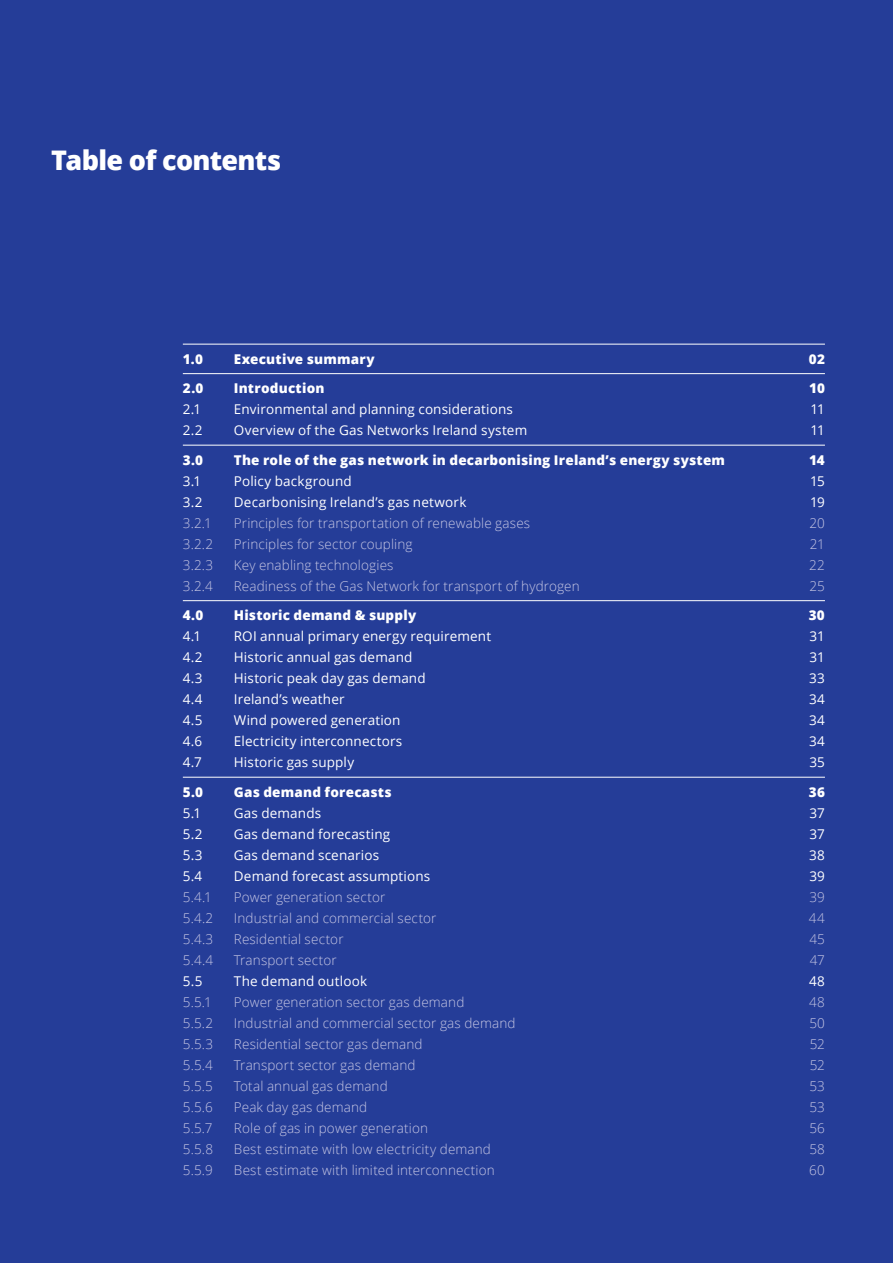
<style>
.page{position:relative;width:893px;height:1263px;background:#253d98}
.page>*{position:absolute;margin:0;border:0;box-sizing:border-box;transform-origin:0 0}
.t1{font:800 27px "Open Sans";letter-spacing:-.025em;color:#fff}
.t2{font:300 13.5px "Open Sans";letter-spacing:.01em;color:#c7c7e4}
.t3{font:13.5px "Open Sans";letter-spacing:.01em;color:#fff}
.t4{font:800 13.5px "Open Sans";letter-spacing:.015em;color:#fff}
</style>
<div class="page">
<hr style="left:183px;top:777px;width:642px;height:1px;background:#fff">
<hr style="left:183px;top:600px;width:642px;height:1px;background:#fff">
<hr style="left:183px;top:445px;width:642px;height:1px;background:#fff">
<hr style="left:183px;top:373px;width:642px;height:1px;background:#fff">
<hr style="left:183px;top:344px;width:642px;height:1px;background:#fff">
<p class="t1" style="left:51px;top:139px;width:232px">Table of contents</p>
<p class="t4" style="left:183px;top:348px;width:22px">1.0</p>
<p class="t4" style="left:234px;top:348px;width:142px">Executive summary</p>
<p class="t4" style="left:183px;top:378px;width:22px">2.0</p>
<p class="t4" style="left:234px;top:378px;width:92px">Introduction</p>
<p class="t4" style="left:809px;top:378px;width:17px">10</p>
<p class="t3" style="left:183px;top:400px;width:20px">2.1</p>
<p class="t3" style="left:234px;top:400px;width:280px">Environmental and planning considerations</p>
<p class="t3" style="left:810px;top:400px;width:16px">11</p>
<p class="t3" style="left:183px;top:421px;width:21px">2.2</p>
<p class="t3" style="left:234px;top:421px;width:295px">Overview of the Gas Networks Ireland system</p>
<p class="t3" style="left:810px;top:421px;width:16px">11</p>
<p class="t4" style="left:183px;top:449px;width:22px">3.0</p>
<p class="t4" style="left:234px;top:449px;width:493px">The role of the gas network in decarbonising Ireland’s energy system</p>
<p class="t4" style="left:809px;top:449px;width:17px">14</p>
<p class="t3" style="left:183px;top:471px;width:20px">3.1</p>
<p class="t3" style="left:234px;top:471px;width:119px">Policy background</p>
<p class="t3" style="left:810px;top:471px;width:16px">15</p>
<p class="t3" style="left:183px;top:492px;width:21px">3.2</p>
<p class="t3" style="left:234px;top:492px;width:234px">Decarbonising Ireland’s gas network</p>
<p class="t3" style="left:810px;top:492px;width:16px">19</p>
<p class="t2" style="left:183px;top:513px;width:30px">3.2.1</p>
<p class="t2" style="left:234px;top:513px;width:298px">Principles for transportation of renewable gases</p>
<p class="t2" style="left:809px;top:513px;width:17px">20</p>
<p class="t2" style="left:183px;top:534px;width:32px">3.2.2</p>
<p class="t2" style="left:234px;top:534px;width:180px">Principles for sector coupling</p>
<p class="t2" style="left:810px;top:534px;width:17px">21</p>
<p class="t2" style="left:183px;top:555px;width:32px">3.2.3</p>
<p class="t2" style="left:234px;top:555px;width:161px">Key enabling technologies</p>
<p class="t2" style="left:809px;top:555px;width:17px">22</p>
<p class="t2" style="left:183px;top:576px;width:32px">3.2.4</p>
<p class="t2" style="left:234px;top:576px;width:347px">Readiness of the Gas Network for transport of hydrogen</p>
<p class="t2" style="left:809px;top:576px;width:17px">25</p>
<p class="t4" style="left:183px;top:605px;width:22px">4.0</p>
<p class="t4" style="left:234px;top:605px;width:184px">Historic demand &amp; supply</p>
<p class="t4" style="left:809px;top:605px;width:18px">30</p>
<p class="t3" style="left:183px;top:627px;width:20px">4.1</p>
<p class="t3" style="left:234px;top:627px;width:259px">ROI annual primary energy requirement</p>
<p class="t3" style="left:810px;top:627px;width:17px">31</p>
<p class="t3" style="left:183px;top:648px;width:21px">4.2</p>
<p class="t3" style="left:234px;top:648px;width:180px">Historic annual gas demand</p>
<p class="t3" style="left:810px;top:648px;width:17px">31</p>
<p class="t3" style="left:183px;top:669px;width:21px">4.3</p>
<p class="t3" style="left:234px;top:669px;width:193px">Historic peak day gas demand</p>
<p class="t3" style="left:809px;top:669px;width:17px">33</p>
<p class="t3" style="left:183px;top:690px;width:21px">4.4</p>
<p class="t3" style="left:234px;top:690px;width:112px">Ireland’s weather</p>
<p class="t3" style="left:809px;top:690px;width:17px">34</p>
<p class="t3" style="left:183px;top:711px;width:21px">4.5</p>
<p class="t3" style="left:234px;top:711px;width:168px">Wind powered generation</p>
<p class="t3" style="left:809px;top:711px;width:17px">34</p>
<p class="t3" style="left:183px;top:732px;width:21px">4.6</p>
<p class="t3" style="left:234px;top:732px;width:170px">Electricity interconnectors</p>
<p class="t3" style="left:809px;top:732px;width:17px">34</p>
<p class="t3" style="left:183px;top:753px;width:21px">4.7</p>
<p class="t3" style="left:234px;top:753px;width:122px">Historic gas supply</p>
<p class="t3" style="left:809px;top:753px;width:17px">35</p>
<p class="t4" style="left:183px;top:782px;width:22px">5.0</p>
<p class="t4" style="left:234px;top:782px;width:159px">Gas demand forecasts</p>
<p class="t4" style="left:809px;top:782px;width:18px">36</p>
<p class="t3" style="left:183px;top:804px;width:20px">5.1</p>
<p class="t3" style="left:234px;top:804px;width:89px">Gas demands</p>
<p class="t3" style="left:809px;top:804px;width:17px">37</p>
<p class="t3" style="left:183px;top:825px;width:21px">5.2</p>
<p class="t3" style="left:234px;top:825px;width:158px">Gas demand forecasting</p>
<p class="t3" style="left:809px;top:825px;width:17px">37</p>
<p class="t3" style="left:183px;top:846px;width:21px">5.3</p>
<p class="t3" style="left:234px;top:846px;width:147px">Gas demand scenarios</p>
<p class="t3" style="left:809px;top:846px;width:17px">38</p>
<p class="t3" style="left:183px;top:867px;width:21px">5.4</p>
<p class="t3" style="left:234px;top:867px;width:198px">Demand forecast assumptions</p>
<p class="t3" style="left:809px;top:867px;width:17px">39</p>
<p class="t2" style="left:183px;top:888px;width:31px">5.4.1</p>
<p class="t2" style="left:234px;top:888px;width:153px">Power generation sector</p>
<p class="t2" style="left:809px;top:888px;width:17px">39</p>
<p class="t2" style="left:183px;top:909px;width:32px">5.4.2</p>
<p class="t2" style="left:234px;top:909px;width:204px">Industrial and commercial sector</p>
<p class="t2" style="left:809px;top:909px;width:18px">44</p>
<p class="t2" style="left:183px;top:930px;width:32px">5.4.3</p>
<p class="t2" style="left:234px;top:930px;width:111px">Residential sector</p>
<p class="t2" style="left:810px;top:930px;width:17px">45</p>
<p class="t2" style="left:183px;top:951px;width:32px">5.4.4</p>
<p class="t2" style="left:234px;top:951px;width:104px">Transport sector</p>
<p class="t2" style="left:810px;top:951px;width:17px">47</p>
<p class="t3" style="left:183px;top:972px;width:21px">5.5</p>
<p class="t3" style="left:234px;top:972px;width:135px">The demand outlook</p>
<p class="t3" style="left:809px;top:972px;width:17px">48</p>
<p class="t2" style="left:183px;top:993px;width:30px">5.5.1</p>
<p class="t2" style="left:234px;top:993px;width:232px">Power generation sector gas demand</p>
<p class="t2" style="left:809px;top:993px;width:17px">48</p>
<p class="t2" style="left:183px;top:1014px;width:32px">5.5.2</p>
<p class="t2" style="left:234px;top:1014px;width:283px">Industrial and commercial sector gas demand</p>
<p class="t2" style="left:809px;top:1014px;width:17px">50</p>
<p class="t2" style="left:183px;top:1035px;width:32px">5.5.3</p>
<p class="t2" style="left:234px;top:1035px;width:190px">Residential sector gas demand</p>
<p class="t2" style="left:810px;top:1035px;width:17px">52</p>
<p class="t2" style="left:183px;top:1056px;width:32px">5.5.4</p>
<p class="t2" style="left:234px;top:1056px;width:183px">Transport sector gas demand</p>
<p class="t2" style="left:810px;top:1056px;width:17px">52</p>
<p class="t2" style="left:183px;top:1077px;width:32px">5.5.5</p>
<p class="t2" style="left:234px;top:1077px;width:155px">Total annual gas demand</p>
<p class="t2" style="left:809px;top:1077px;width:17px">53</p>
<p class="t2" style="left:183px;top:1098px;width:31px">5.5.6</p>
<p class="t2" style="left:234px;top:1098px;width:135px">Peak day gas demand</p>
<p class="t2" style="left:809px;top:1098px;width:17px">53</p>
<p class="t2" style="left:183px;top:1119px;width:31px">5.5.7</p>
<p class="t2" style="left:234px;top:1119px;width:196px">Role of gas in power generation</p>
<p class="t2" style="left:809px;top:1119px;width:17px">56</p>
<p class="t2" style="left:183px;top:1140px;width:32px">5.5.8</p>
<p class="t2" style="left:234px;top:1140px;width:259px">Best estimate with low electricity demand</p>
<p class="t2" style="left:809px;top:1140px;width:17px">58</p>
<p class="t2" style="left:183px;top:1161px;width:31px">5.5.9</p>
<p class="t2" style="left:234px;top:1161px;width:262px">Best estimate with limited interconnection</p>
<p class="t2" style="left:809px;top:1161px;width:17px">60</p>
<p class="t4" style="left:809px;top:348px;width:18px">02</p>
</div>
